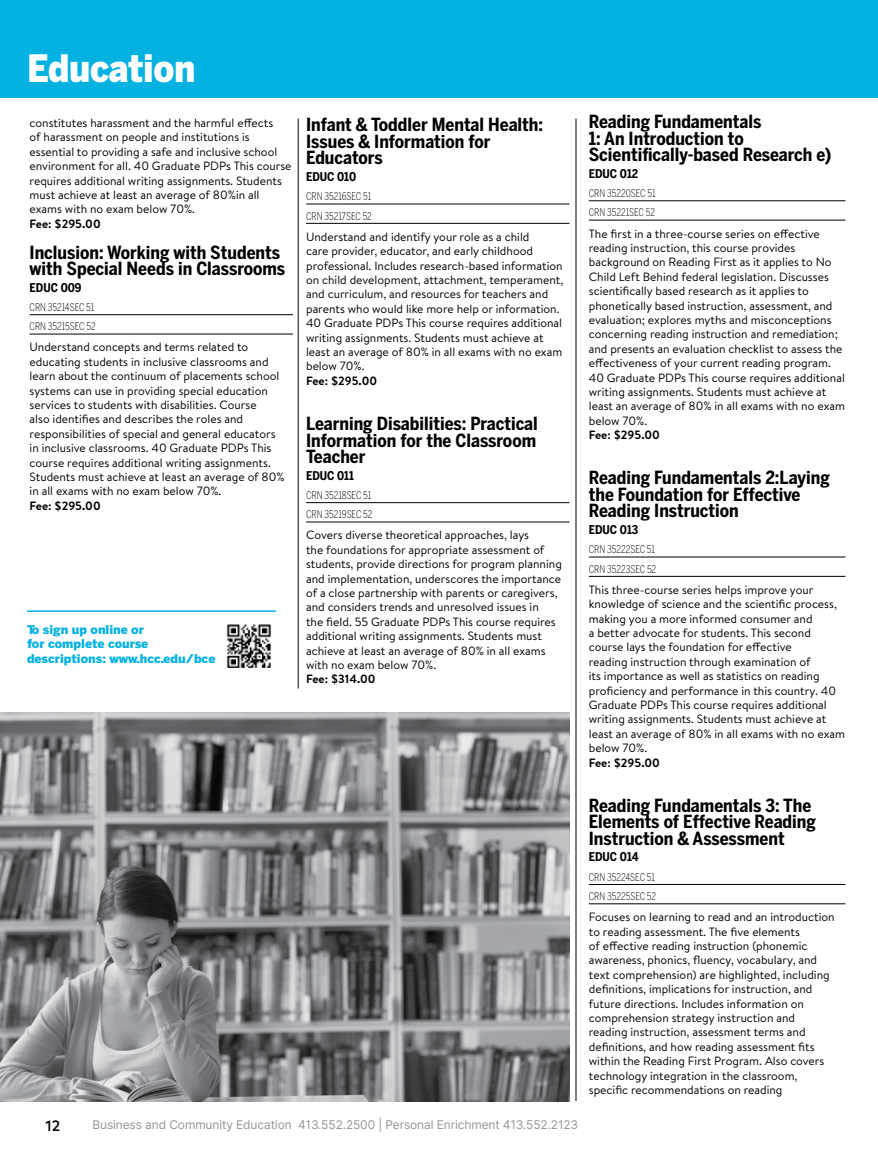
<style>
.page{position:relative;width:878px;height:1161px;background:#fff}
.page>*{position:absolute;margin:0;border:0;box-sizing:border-box;transform-origin:0 0}
.t1{font:900 37.5px "Benton Sans";letter-spacing:-.01em;color:#fff;scale:.9 1}
.t2{font:700 18px/16.5px "Benton Sans Cond";color:#000}
.t3{font:500 15px "Mark Pro";color:#000}
.t4{font:12px/14.4px "Brandon Text";color:#000}
.t5{font:12px "Inter";letter-spacing:-.01em;color:#939598}
.t6{font:700 12px "Brandon Text";color:#000}
.t7{font:900 12px/14.4px "Benton Sans";color:#04b2e2}
.t8{font:700 12px "Benton Sans Cond";color:#000}
.t9{font:300 10.5px/19.4px "Benton Sans Cond";color:#000;scale:.9 1}
</style>
<div class="page">
<hr style="left:30px;top:314px;width:263px;height:1px;background:#000">
<hr style="left:30px;top:334px;width:263px;height:1px;background:#000">
<hr style="left:306px;top:204px;width:263px;height:1px;background:#000">
<hr style="left:306px;top:223px;width:263px;height:1px;background:#000">
<hr style="left:306px;top:502px;width:263px;height:1px;background:#000">
<hr style="left:306px;top:522px;width:263px;height:1px;background:#000">
<hr style="left:589px;top:200px;width:256px;height:1px;background:#000">
<hr style="left:589px;top:220px;width:256px;height:1px;background:#000">
<hr style="left:589px;top:557px;width:256px;height:1px;background:#000">
<hr style="left:589px;top:576px;width:256px;height:1px;background:#000">
<hr style="left:589px;top:884px;width:256px;height:1px;background:#000">
<hr style="left:589px;top:903px;width:256px;height:1px;background:#000">
<div style="left:0;top:0;width:878px;height:97px;background:#04b2e2"></div>
<img style="left:0;top:712px;width:569px;height:389px">
<img style="left:226px;top:624px;width:46px;height:44px">
<hr style="left:27px;top:610px;width:249px;height:2px;background:#04b2e2">
<hr style="left:298px;top:119px;width:1px;height:570px;background:#000">
<hr style="left:575px;top:119px;width:1px;height:982px;background:#000">
<h1 class="t1" style="left:27px;top:46px;width:189px">Education</h1>
<p class="t4" style="left:30px;top:115px;width:263px">constitutes harassment and the harmful effects<br>of harassment on people and institutions is essential to providing a safe and inclusive school environment for all. 40 Graduate PDPs This course requires additional writing assignments. Students must achieve at least an average of 80%in all exams with no exam below 70%.</p>
<p class="t6" style="left:30px;top:215px;width:73px">Fee: $295.00</p>
<h2 class="t2" style="left:30px;top:244px;width:257px">Inclusion: Working with Students with Special Needs in Classrooms</h2>
<p class="t8" style="left:30px;top:280px;width:53px">EDUC 009</p>
<p class="t9" style="left:30px;top:297px;width:75px">CRN 35214SEC 51<br>CRN 35215SEC 52</p>
<p class="t4" style="left:30px;top:340px;width:256px">Understand concepts and terms related to educating students in inclusive classrooms and learn about the continuum of placements school systems can use in providing special education services to students with disabilities. Course<br>also identifies and describes the roles and responsibilities of special and general educators in inclusive classrooms. 40 Graduate PDPs This course requires additional writing assignments.<br>Students must achieve at least an average of 80% in all exams with no exam below 70%.</p>
<p class="t6" style="left:30px;top:497px;width:73px">Fee: $295.00</p>
<p class="t7" style="left:27px;top:622px;width:190px">To sign up online or<br>for complete course descriptions: www.hcc.edu/bce</p>
<h2 class="t2" style="left:306px;top:116px;width:238px">Infant &amp; Toddler Mental Health:<br>Issues &amp; Information for<br>Educators</h2>
<p class="t8" style="left:306px;top:169px;width:52px">EDUC 010</p>
<p class="t9" style="left:306px;top:187px;width:75px">CRN 35216SEC 51<br>CRN 35217SEC 52</p>
<p class="t4" style="left:306px;top:229px;width:259px">Understand and identify your role as a child<br>care provider, educator, and early childhood professional. Includes research‑based information on child development, attachment, temperament, and curriculum, and resources for teachers and parents who would like more help or information.<br>40 Graduate PDPs This course requires additional writing assignments. Students must achieve at least an average of 80% in all exams with no exam below 70%.</p>
<p class="t6" style="left:306px;top:372px;width:73px">Fee: $295.00</p>
<h2 class="t2" style="left:306px;top:415px;width:233px;text-align:justify">Learning Disabilities: Practical Information for the Classroom Teacher</h2>
<p class="t8" style="left:306px;top:468px;width:49px">EDUC 011</p>
<p class="t9" style="left:306px;top:485px;width:75px">CRN 35218SEC 51<br>CRN 35219SEC 52</p>
<p class="t4" style="left:306px;top:528px;width:257px">Covers diverse theoretical approaches, lays<br>the foundations for appropriate assessment of students, provide directions for program planning and implementation, underscores the importance of a close partnership with parents or caregivers, and considers trends and unresolved issues in<br>the field. 55 Graduate PDPs This course requires additional writing assignments. Students must achieve at least an average of 80% in all exams with no exam below 70%.</p>
<p class="t6" style="left:306px;top:671px;width:71px">Fee: $314.00</p>
<p class="t3" style="left:45px;top:1115px;width:16px">12</p>
<p class="t5" style="left:92px;top:1116px;width:487px">Business and Community Education 413.552.2500 | Personal Enrichment 413.552.2123</p>
<h2 class="t2" style="left:589px;top:113px;width:244px">Reading Fundamentals<br>1: An Introduction to<br>Scientifically‑based Research e)</h2>
<p class="t8" style="left:589px;top:166px;width:51px">EDUC 012</p>
<p class="t9" style="left:589px;top:183px;width:76px">CRN 35220SEC 51<br>CRN 35221SEC 52</p>
<p class="t4" style="left:589px;top:226px;width:258px">The first in a three‑course series on effective reading instruction, this course provides background on Reading First as it applies to No Child Left Behind federal legislation. Discusses scientifically based research as it applies to phonetically based instruction, assessment, and evaluation; explores myths and misconceptions concerning reading instruction and remediation; and presents an evaluation checklist to assess the effectiveness of your current reading program.<br>40 Graduate PDPs This course requires additional writing assignments. Students must achieve at least an average of 80% in all exams with no exam below 70%.</p>
<p class="t6" style="left:589px;top:427px;width:73px">Fee: $295.00</p>
<h2 class="t2" style="left:589px;top:469px;width:243px">Reading Fundamentals 2:Laying the Foundation for Effective<br>Reading Instruction</h2>
<p class="t8" style="left:589px;top:523px;width:51px">EDUC 013</p>
<p class="t9" style="left:589px;top:540px;width:76px">CRN 35222SEC 51<br>CRN 35223SEC 52</p>
<p class="t4" style="left:589px;top:582px;width:258px">This three‑course series helps improve your knowledge of science and the scientific process, making you a more informed consumer and<br>a better advocate for students. This second course lays the foundation for effective<br>reading instruction through examination of<br>its importance as well as statistics on reading proficiency and performance in this country. 40<br>Graduate PDPs This course requires additional writing assignments. Students must achieve at least an average of 80% in all exams with no exam below 70%.</p>
<p class="t6" style="left:589px;top:754px;width:73px">Fee: $295.00</p>
<h2 class="t2" style="left:589px;top:797px;width:228px">Reading Fundamentals 3: The<br>Elements of Effective Reading<br>Instruction &amp; Assessment</h2>
<p class="t8" style="left:589px;top:850px;width:51px">EDUC 014</p>
<p class="t9" style="left:589px;top:867px;width:76px">CRN 35224SEC 51<br>CRN 35225SEC 52</p>
<p class="t4" style="left:589px;top:909px;width:247px">Focuses on learning to read and an introduction to reading assessment. The five elements<br>of effective reading instruction (phonemic awareness, phonics, fluency, vocabulary, and text comprehension) are highlighted, including definitions, implications for instruction, and future directions. Includes information on comprehension strategy instruction and reading instruction, assessment terms and definitions, and how reading assessment fits within the Reading First Program. Also covers technology integration in the classroom, specific recommendations on reading</p>
</div>
